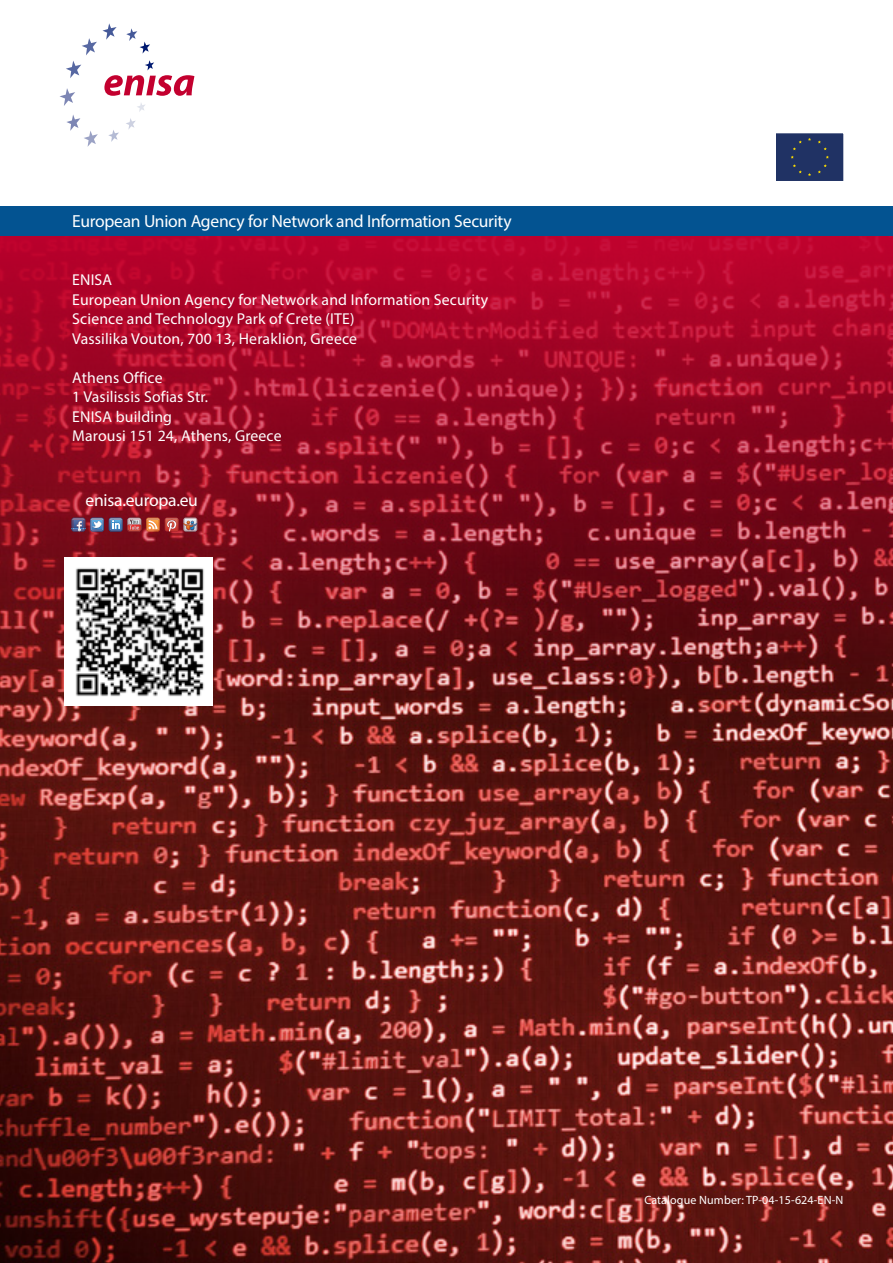
<style>
.page{position:relative;width:893px;height:1263px;background:#fff}
.page>*{position:absolute;margin:0;border:0;box-sizing:border-box;transform-origin:0 0}
.t1{font:17.55px "Myriad Pro";letter-spacing:-.015em;color:#fff}
.t2{font:15.75px/19.5px "Myriad Pro";letter-spacing:.01em;color:#fff}
.t3{font:12px "Myriad Pro";letter-spacing:.01em;color:#fff}
</style>
<div class="page">
<img style="left:0;top:236px;width:893px;height:1027px">
<div style="left:775px;top:133px;width:69px;height:49px;background:#203264"></div>
<svg style="left:818px;top:140px;width:9px;height:10px"></svg>
<svg style="left:818px;top:156px;width:11px;height:17px"></svg>
<svg style="left:793px;top:140px;width:9px;height:10px"></svg>
<svg style="left:791px;top:156px;width:11px;height:17px"></svg>
<div style="left:774px;top:132px;width:71px;height:50px;border:2px solid #fff"></div>
<svg style="left:60px;top:23px;width:134px;height:124px"></svg>
<img style="left:72px;top:518px;width:126px;height:14px">
<div style="left:0;top:206px;width:893px;height:30px;background:#035391"></div>
<img style="left:64px;top:558px;width:148px;height:147px">
<p class="t1" style="left:72px;top:211px;width:441px">European Union Agency for Network and Information Security</p>
<p class="t2" style="left:72px;top:270px;width:417px">ENISA<br>European Union Agency for Network and Information Security Science and Technology Park of Crete (ITE)<br>Vassilika Vouton, 700 13, Heraklion, Greece</p>
<p class="t2" style="left:72px;top:367px;width:211px">Athens Office<br>1 Vasilissis Sofias Str.<br>ENISA building<br>Marousi 151 24, Athens, Greece</p>
<p class="t1" style="left:86px;top:489px;width:114px">enisa.europa.eu</p>
<p class="t3" style="left:644px;top:1192px;width:201px">Catalogue Number: TP-04-15-624-EN-N</p>
</div>
